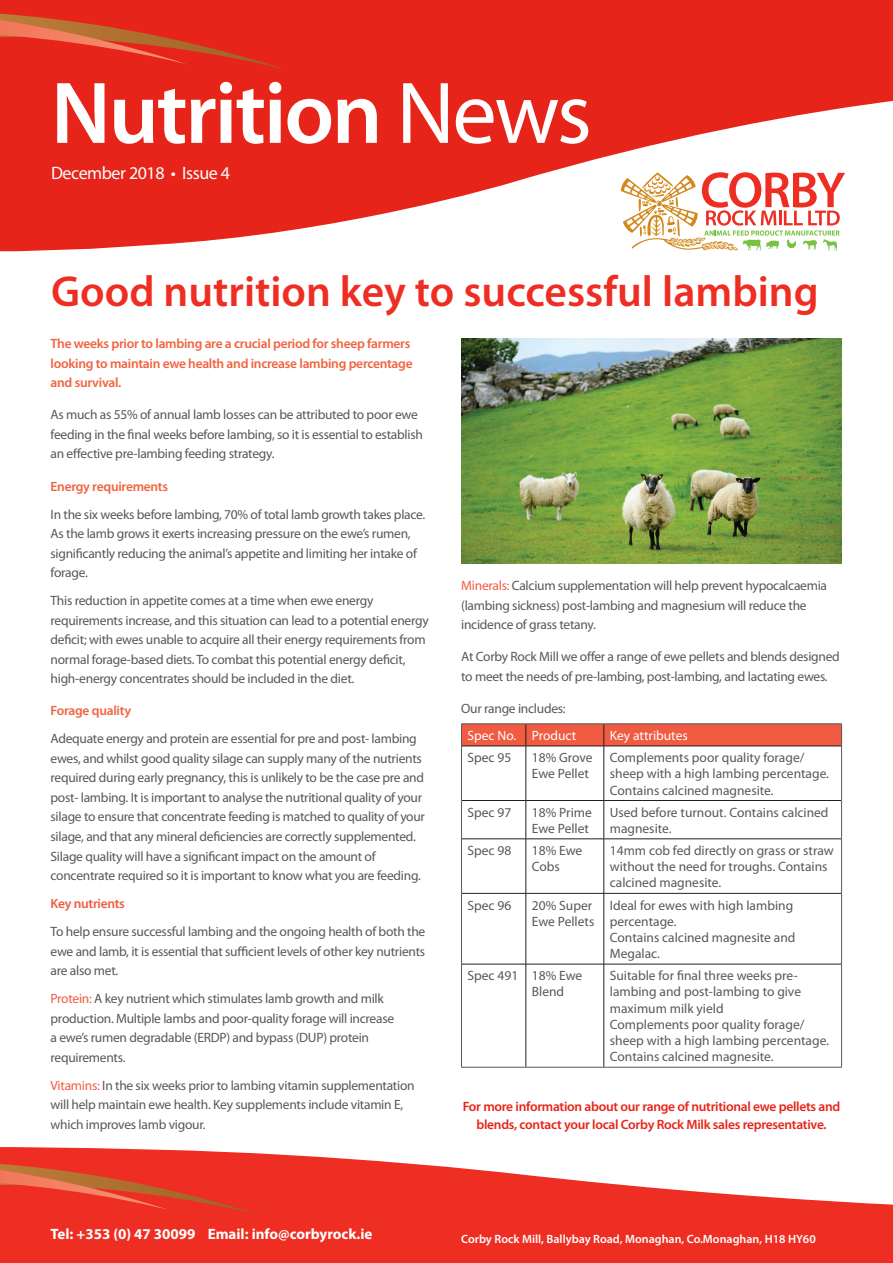
<style>
.page{position:relative;width:893px;height:1263px;background:#fff}
.page>*{position:absolute;margin:0;border:0;box-sizing:border-box;transform-origin:0 0}
.t1{font:600 88.35px "Myriad Pro";letter-spacing:-.025em;color:#fff}
.t2{font:600 43.5px "Myriad Pro";color:#ee2e22}
.t3{font:18px "Myriad Pro";letter-spacing:-.025em;color:#fff}
.t4{font:700 15px "Myriad Pro";color:#fff}
.t5{font:13.5px/19.5px "Myriad Pro";letter-spacing:-.02em;color:#57585a}
.t6{font:13.5px/16.2px "Myriad Pro";color:#57585a}
.t7{font:600 13.5px/19.5px "Myriad Pro";letter-spacing:-.02em;color:#f1633f}
.t8{font:600 13.5px/18px "Myriad Pro";letter-spacing:-.02em;color:#e72419;text-align:center}
.t9{font:13.5px "Myriad Pro";color:#fff}
.t10{font:600 13.5px "Myriad Pro";letter-spacing:-.02em;color:#f05b42}
.t11{font:600 12px "Myriad Pro";color:#fff}
.s1{font-weight:400}
.s2{color:#f05b42}
</style>
<div class="page">
<svg style="left:0;top:0;width:893px;height:251px;fill:#e72419"></svg>
<svg style="left:621px;top:172px;width:224px;height:79px"></svg>
<svg style="left:0;top:14px;width:287px;height:56px;background:#df3722"></svg>
<hr style="left:462px;top:746px;width:64px;height:1px;background:#231f20">
<hr style="left:526px;top:746px;width:78px;height:1px;background:#231f20">
<hr style="left:526px;top:746px;width:1px;height:54px;background:#231f20">
<hr style="left:604px;top:746px;width:237px;height:1px;background:#231f20">
<hr style="left:604px;top:746px;width:1px;height:54px;background:#231f20">
<hr style="left:462px;top:800px;width:64px;height:1px;background:#231f20">
<hr style="left:526px;top:800px;width:78px;height:1px;background:#231f20">
<hr style="left:526px;top:801px;width:1px;height:38px;background:#231f20">
<hr style="left:604px;top:800px;width:237px;height:1px;background:#231f20">
<hr style="left:604px;top:801px;width:1px;height:38px;background:#231f20">
<hr style="left:462px;top:838px;width:64px;height:1px;background:#231f20">
<hr style="left:526px;top:838px;width:78px;height:1px;background:#231f20">
<hr style="left:526px;top:839px;width:1px;height:54px;background:#231f20">
<hr style="left:604px;top:838px;width:237px;height:1px;background:#231f20">
<hr style="left:604px;top:839px;width:1px;height:54px;background:#231f20">
<hr style="left:462px;top:893px;width:64px;height:1px;background:#231f20">
<hr style="left:526px;top:893px;width:78px;height:1px;background:#231f20">
<hr style="left:526px;top:893px;width:1px;height:71px;background:#231f20">
<hr style="left:604px;top:893px;width:237px;height:1px;background:#231f20">
<hr style="left:604px;top:893px;width:1px;height:71px;background:#231f20">
<hr style="left:462px;top:964px;width:64px;height:1px;background:#231f20">
<hr style="left:526px;top:964px;width:78px;height:1px;background:#231f20">
<hr style="left:526px;top:964px;width:1px;height:103px;background:#231f20">
<hr style="left:604px;top:964px;width:237px;height:1px;background:#231f20">
<hr style="left:604px;top:964px;width:1px;height:103px;background:#231f20">
<hr style="left:461px;top:723px;width:65px;height:1px;background:#57585a">
<hr style="left:526px;top:723px;width:78px;height:1px;background:#57585a">
<hr style="left:604px;top:723px;width:238px;height:1px;background:#57585a">
<svg style="left:461px;top:724px;width:381px;height:22px;background:#e65941"></svg>
<hr style="left:461px;top:746px;width:1px;height:54px;background:#57585a">
<hr style="left:841px;top:746px;width:1px;height:54px;background:#57585a">
<hr style="left:461px;top:800px;width:1px;height:39px;background:#57585a">
<hr style="left:841px;top:800px;width:1px;height:39px;background:#57585a">
<hr style="left:461px;top:839px;width:1px;height:54px;background:#57585a">
<hr style="left:841px;top:839px;width:1px;height:54px;background:#57585a">
<hr style="left:461px;top:893px;width:1px;height:71px;background:#57585a">
<hr style="left:841px;top:893px;width:1px;height:71px;background:#57585a">
<hr style="left:461px;top:964px;width:1px;height:103px;background:#57585a">
<hr style="left:841px;top:964px;width:1px;height:103px;background:#57585a">
<hr style="left:461px;top:1067px;width:65px;height:1px;background:#57585a">
<hr style="left:526px;top:1067px;width:78px;height:1px;background:#57585a">
<hr style="left:604px;top:1067px;width:238px;height:1px;background:#57585a">
<img style="left:461px;top:338px;width:381px;height:225px">
<svg style="left:0;top:1147px;width:893px;height:116px;fill:#ee2e22"></svg>
<svg style="left:0;top:1164px;width:259px;height:51px;background:#e53e29"></svg>
<p class="t1" style="left:51px;top:57px;width:542px">Nutrition <span class="s1">News</span></p>
<p class="t3" style="left:51px;top:162px;width:181px">December 2018 • Issue 4</p>
<p class="t2" style="left:51px;top:264px;width:769px">Good nutrition key to successful lambing</p>
<p class="t7" style="left:51px;top:333px;width:364px">The weeks prior to lambing are a crucial period for sheep farmers looking to maintain ewe health and increase lambing percentage and survival.</p>
<p class="t5" style="left:51px;top:405px;width:374px">As much as 55% of annual lamb losses can be attributed to poor ewe feeding in the final weeks before lambing, so it is essential to establish an effective pre-lambing feeding strategy.</p>
<p class="t7" style="left:51px;top:476px;width:119px">Energy requirements</p>
<p class="t5" style="left:51px;top:504px;width:376px">In the six weeks before lambing, 70% of total lamb growth takes place.<br>As the lamb grows it exerts increasing pressure on the ewe’s rumen, significantly reducing the animal’s appetite and limiting her intake of forage.</p>
<p class="t5" style="left:51px;top:591px;width:380px">This reduction in appetite comes at a time when ewe energy requirements increase, and this situation can lead to a potential energy deficit; with ewes unable to acquire all their energy requirements from normal forage-based diets. To combat this potential energy deficit, high-energy concentrates should be included in the diet.</p>
<p class="t7" style="left:51px;top:701px;width:82px">Forage quality</p>
<p class="t5" style="left:51px;top:729px;width:376px">Adequate energy and protein are essential for pre and post- lambing ewes, and whilst good quality silage can supply many of the nutrients required during early pregnancy, this is unlikely to be the case pre and post- lambing. It is important to analyse the nutritional quality of your silage to ensure that concentrate feeding is matched to quality of your silage, and that any mineral deficiencies are correctly supplemented.<br>Silage quality will have a significant impact on the amount of concentrate required so it is important to know what you are feeding.</p>
<p class="t10" style="left:51px;top:895px;width:76px">Key nutrients</p>
<p class="t5" style="left:51px;top:921px;width:376px;text-align:justify">To help ensure successful lambing and the ongoing health of both the ewe and lamb, it is essential that sufficient levels of other key nutrients are also met.</p>
<p class="t5" style="left:51px;top:988px;width:345px"><span class="s2">Protein:</span> A key nutrient which stimulates lamb growth and milk production. Multiple lambs and poor-quality forage will increase a ewe’s rumen degradable (ERDP) and bypass (DUP) protein requirements.</p>
<p class="t5" style="left:51px;top:1075px;width:366px"><span class="s2">Vitamins:</span> In the six weeks prior to lambing vitamin supplementation will help maintain ewe health. Key supplements include vitamin E, which improves lamb vigour.</p>
<p class="t5" style="left:461px;top:576px;width:367px"><span class="s2">Minerals:</span> Calcium supplementation will help prevent hypocalcaemia (lambing sickness) post-lambing and magnesium will reduce the incidence of grass tetany.</p>
<p class="t5" style="left:461px;top:647px;width:380px">At Corby Rock Mill we offer a range of ewe pellets and blends designed to meet the needs of pre-lambing, post-lambing, and lactating ewes.</p>
<p class="t5" style="left:461px;top:699px;width:106px">Our range includes:</p>
<p class="t9" style="left:467px;top:727px;width:50px">Spec No.</p>
<p class="t9" style="left:532px;top:727px;width:46px">Product</p>
<p class="t9" style="left:610px;top:727px;width:79px">Key attributes</p>
<p class="t5" style="left:467px;top:748px;width:45px">Spec 95</p>
<p class="t5" style="left:532px;top:749px;width:62px;line-height:16.2px">18% Grove<br>Ewe Pellet</p>
<p class="t6" style="left:610px;top:749px;width:221px">Complements poor quality forage/ sheep with a high lambing percentage.</p>
<p class="t6" style="left:610px;top:782px;width:165px">Contains calcined magnesite.</p>
<p class="t5" style="left:467px;top:802px;width:45px">Spec 97</p>
<p class="t6" style="left:532px;top:804px;width:62px">18% Prime<br>Ewe Pellet</p>
<p class="t6" style="left:610px;top:804px;width:220px">Used before turnout. Contains calcined magnesite.</p>
<p class="t5" style="left:467px;top:840px;width:45px">Spec 98</p>
<p class="t5" style="left:532px;top:842px;width:52px;line-height:16.2px">18% Ewe<br>Cobs</p>
<p class="t6" style="left:610px;top:842px;width:225px">14mm cob fed directly on grass or straw without the need for troughs. Contains calcined magnesite.</p>
<p class="t5" style="left:467px;top:895px;width:45px">Spec 96</p>
<p class="t6" style="left:532px;top:897px;width:64px">20% Super<br>Ewe Pellets</p>
<p class="t6" style="left:610px;top:897px;width:185px">Ideal for ewes with high lambing percentage.</p>
<p class="t6" style="left:610px;top:929px;width:187px">Contains calcined magnesite and<br>Megalac.</p>
<p class="t5" style="left:467px;top:966px;width:52px">Spec 491</p>
<p class="t6" style="left:532px;top:967px;width:52px">18% Ewe<br>Blend</p>
<p class="t6" style="left:610px;top:967px;width:193px">Suitable for final three weeks pre&shy;lambing and post-lambing to give maximum milk yield</p>
<p class="t6" style="left:610px;top:1016px;width:221px">Complements poor quality forage/ sheep with a high lambing percentage.</p>
<p class="t6" style="left:610px;top:1048px;width:165px">Contains calcined magnesite.</p>
<p class="t8" style="left:463px;top:1097px;width:379px">For more information about our range of nutritional ewe pellets and blends, contact your local Corby Rock Milk sales representative.</p>
<p class="t4" style="left:51px;top:1224px;width:323px">Tel: +353 (0) 47 30099 Email: info@corbyrock.ie</p>
<p class="t11" style="left:461px;top:1231px;width:356px">Corby Rock Mill, Ballybay Road, Monaghan, Co.Monaghan, H18 HY60</p>
</div>
